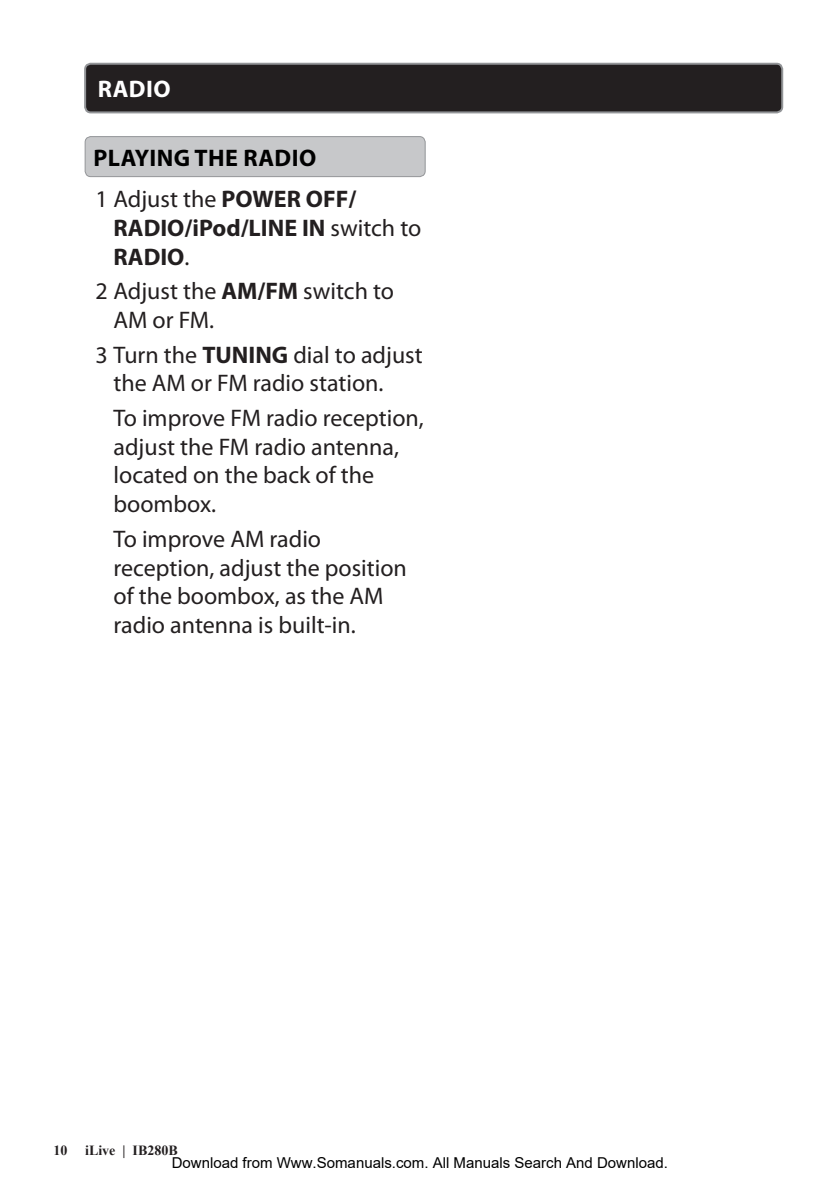
<style>
.page{position:relative;width:840px;height:1191px;background:#fff}
.page>*{position:absolute;margin:0;border:0;box-sizing:border-box;transform-origin:0 0}
.Page_Numbers-Evens{font:24px/28.8px "Myriad Pro";color:#231f20}
.Page_Numbers-Evens-2{font:700 24px/28.8px "Myriad Pro";color:#231f20}
.PAGE_HEADER-EVENS{font:700 24px "Myriad Pro";letter-spacing:.02em;color:#000}
.PAGE_HEADER-EVENS-2{font:700 24px "Myriad Pro";letter-spacing:.02em;color:#fff}
.t1{font:15px "Arial";color:#000}
.t2{font:700 14px "Times New Roman";color:#231f20}
.s1{font-weight:400}
.s2{font-weight:700}
</style>
<div class="page">
<div style="left:85px;top:64px;width:696px;height:48px;background:#231f20;border-radius:6px"></div>
<div style="left:84px;top:63px;width:698px;height:50px;border:2px solid #939598;border-radius:6px"></div>
<div style="left:85px;top:137px;width:340px;height:40px;background:#c7c8ca;border-radius:6px"></div>
<div style="left:85px;top:136px;width:340px;height:41px;border:1px solid #939598;border-radius:6px"></div>
<p class="PAGE_HEADER-EVENS-2" style="left:98px;top:73px;width:74px">RADIO</p>
<p class="PAGE_HEADER-EVENS" style="left:93px;top:142px;width:224px">PLAYING THE RADIO</p>
<p class="Page_Numbers-Evens-2" style="left:113px;top:184px;width:309px;text-indent:-18px"><span class="s1">1 Adjust the</span> POWER OFF/<br>RADIO/iPod/LINE IN <span class="s1">switch to<br></span>RADIO<span class="s1">.</span></p>
<p class="Page_Numbers-Evens" style="left:113px;top:276px;width:282px;text-indent:-18px">2 Adjust the <span class="s2">AM/FM</span> switch to<br>AM or FM.</p>
<p class="Page_Numbers-Evens" style="left:113px;top:340px;width:310px;text-indent:-18px">3 Turn the <span class="s2">TUNING</span> dial to adjust the AM or FM radio station.</p>
<p class="Page_Numbers-Evens" style="left:113px;top:403px;width:312px">To improve FM radio reception, adjust the FM radio antenna, located on the back of the boombox.</p>
<p class="Page_Numbers-Evens" style="left:113px;top:524px;width:295px">To improve AM radio reception, adjust the position of the boombox, as the AM radio antenna is built-in.</p>
<p class="t2" style="left:53px;top:1140px;width:15px">10</p>
<p class="t2" style="left:85px;top:1140px;width:94px">iLive | IB280B</p>
<p class="t1" style="left:172px;top:1154px;width:497px">Download from Www.Somanuals.com. All Manuals Search And Download.</p>
</div>
